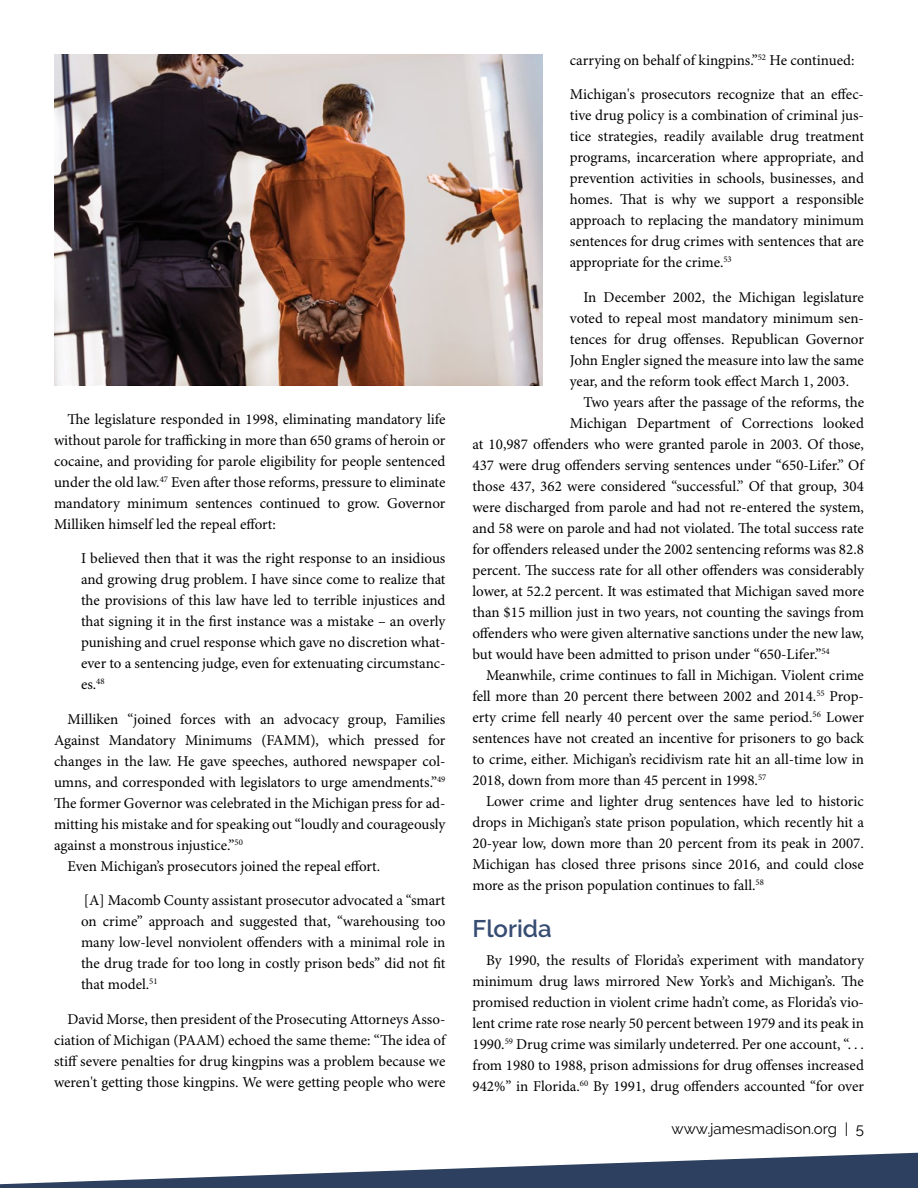
<style>
.page{position:relative;width:918px;height:1188px;background:#fff}
.page>*{position:absolute;margin:0;border:0;box-sizing:border-box;transform-origin:0 0}
.Section_Header{font:600 24px "Raleway";color:#364c72}
.Body_Copy{font:15px/21px "Minion Pro";color:#000;text-align:justify}
.Inset_Quote{font:15px/21px "Minion Pro";color:#000;text-align:justify}
.t1{font:15px "Raleway";color:#000}
</style>
<div class="page">
<img style="left:54px;top:54px;width:489px;height:332px">
<svg style="left:0;top:1152px;width:918px;height:36px"></svg>
<p class="Body_Copy" style="left:54px;top:409px;width:393px;text-indent:14px">The legislature responded in 1998, eliminating mandatory life without parole for trafficking in more than 650 grams of heroin or cocaine, and providing for parole eligibility for people sentenced under the old law.<sup>47</sup> Even after those reforms, pressure to eliminate mandatory minimum sentences continued to grow. Governor Milliken himself led the repeal effort:</p>
<p class="Inset_Quote" style="left:81px;top:549px;width:366px">I believed then that it was the right response to an insidious and growing drug problem. I have since come to realize that the provisions of this law have led to terrible injustices and that signing it in the first instance was a mistake – an overly punishing and cruel response which gave no discretion what&shy;ever to a sentencing judge, even for extenuating circumstanc&shy;es.<sup>48</sup></p>
<p class="Body_Copy" style="left:54px;top:709px;width:393px;text-indent:14px">Milliken “joined forces with an advocacy group, Families Against Mandatory Minimums (FAMM), which pressed for changes in the law. He gave speeches, authored newspaper col&shy;umns, and corresponded with legislators to urge amendments.”<sup>49<br></sup>The former Governor was celebrated in the Michigan press for ad&shy;mitting his mistake and for speaking out “loudly and courageously against a monstrous injustice.”<sup>50</sup></p>
<p class="Body_Copy" style="left:68px;top:856px;width:314px">Even Michigan’s prosecutors joined the repeal effort.</p>
<p class="Inset_Quote" style="left:81px;top:891px;width:366px">[A] Macomb County assistant prosecutor advocated a “smart on crime” approach and suggested that, “warehousing too many low-level nonviolent offenders with a minimal role in the drug trade for too long in costly prison beds” did not fit that model.<sup>51</sup></p>
<p class="Body_Copy" style="left:54px;top:1009px;width:393px;text-indent:14px">David Morse, then president of the Prosecuting Attorneys Asso&shy;ciation of Michigan (PAAM) echoed the same theme: “The idea of stiff severe penalties for drug kingpins was a problem because we weren't getting those kingpins. We were getting people who were</p>
<p class="Body_Copy" style="left:570px;top:50px;width:286px">carrying on behalf of kingpins.”<sup>52</sup> He continued:</p>
<p class="Inset_Quote" style="left:570px;top:85px;width:296px">Michigan's prosecutors recognize that an effec&shy;tive drug policy is a combination of criminal jus&shy;tice strategies, readily available drug treatment programs, incarceration where appropriate, and prevention activities in schools, businesses, and homes. That is why we support a responsible approach to replacing the mandatory minimum sentences for drug crimes with sentences that are appropriate for the crime.<sup>53</sup></p>
<p class="Body_Copy" style="left:570px;top:287px;width:296px;text-indent:14px">In December 2002, the Michigan legislature voted to repeal most mandatory minimum sen&shy;tences for drug offenses. Republican Governor John Engler signed the measure into law the same year, and the reform took effect March 1, 2003.</p>
<p class="Body_Copy" style="left:583px;top:392px;width:282px">Two years after the passage of the reforms, the</p>
<p class="Body_Copy" style="left:570px;top:413px;width:296px">Michigan Department of Corrections looked</p>
<p class="Body_Copy" style="left:472px;top:434px;width:393px">at 10,987 offenders who were granted parole in 2003. Of those,</p>
<p class="Body_Copy" style="left:472px;top:455px;width:393px">437 were drug offenders serving sentences under “650-Lifer.” Of</p>
<p class="Body_Copy" style="left:472px;top:476px;width:393px">those 437, 362 were considered “successful.” Of that group, 304</p>
<p class="Body_Copy" style="left:472px;top:497px;width:393px">were discharged from parole and had not re-entered the system,</p>
<p class="Body_Copy" style="left:472px;top:518px;width:393px">and 58 were on parole and had not violated. The total success rate</p>
<p class="Body_Copy" style="left:472px;top:539px;width:393px">for offenders released under the 2002 sentencing reforms was 82.8</p>
<p class="Body_Copy" style="left:472px;top:560px;width:393px">percent. The success rate for all other offenders was considerably</p>
<p class="Body_Copy" style="left:472px;top:581px;width:393px">lower, at 52.2 percent. It was estimated that Michigan saved more</p>
<p class="Body_Copy" style="left:472px;top:602px;width:393px">than $15 million just in two years, not counting the savings from</p>
<p class="Body_Copy" style="left:472px;top:623px;width:393px">offenders who were given alternative sanctions under the new law,</p>
<p class="Body_Copy" style="left:472px;top:644px;width:359px">but would have been admitted to prison under “650-Lifer.”<sup>54</sup></p>
<p class="Body_Copy" style="left:472px;top:665px;width:393px;text-indent:14px">Meanwhile, crime continues to fall in Michigan. Violent crime fell more than 20 percent there between 2002 and 2014.<sup>55</sup> Prop&shy;erty crime fell nearly 40 percent over the same period.<sup>56</sup> Lower sentences have not created an incentive for prisoners to go back to crime, either. Michigan’s recidivism rate hit an all-time low in 2018, down from more than 45 percent in 1998.<sup>57</sup></p>
<p class="Body_Copy" style="left:472px;top:791px;width:393px;text-indent:14px">Lower crime and lighter drug sentences have led to historic drops in Michigan’s state prison population, which recently hit a 20-year low, down more than 20 percent from its peak in 2007.<br>Michigan has closed three prisons since 2016, and could close more as the prison population continues to fall.<sup>58</sup></p>
<p class="Section_Header" style="left:472px;top:915px;width:81px">Florida</p>
<p class="Body_Copy" style="left:472px;top:950px;width:393px;text-indent:14px">By 1990, the results of Florida’s experiment with mandatory minimum drug laws mirrored New York’s and Michigan’s. The promised reduction in violent crime hadn’t come, as Florida’s vio&shy;lent crime rate rose nearly 50 percent between 1979 and its peak in 1990.<sup>59</sup> Drug crime was similarly undeterred. Per one account, “. . . from 1980 to 1988, prison admissions for drug offenses increased 942%” in Florida.<sup>60</sup> By 1991, drug offenders accounted “for over</p>
<p class="t1" style="left:671px;top:1120px;width:194px">www.jamesmadison.org | 5</p>
</div>
